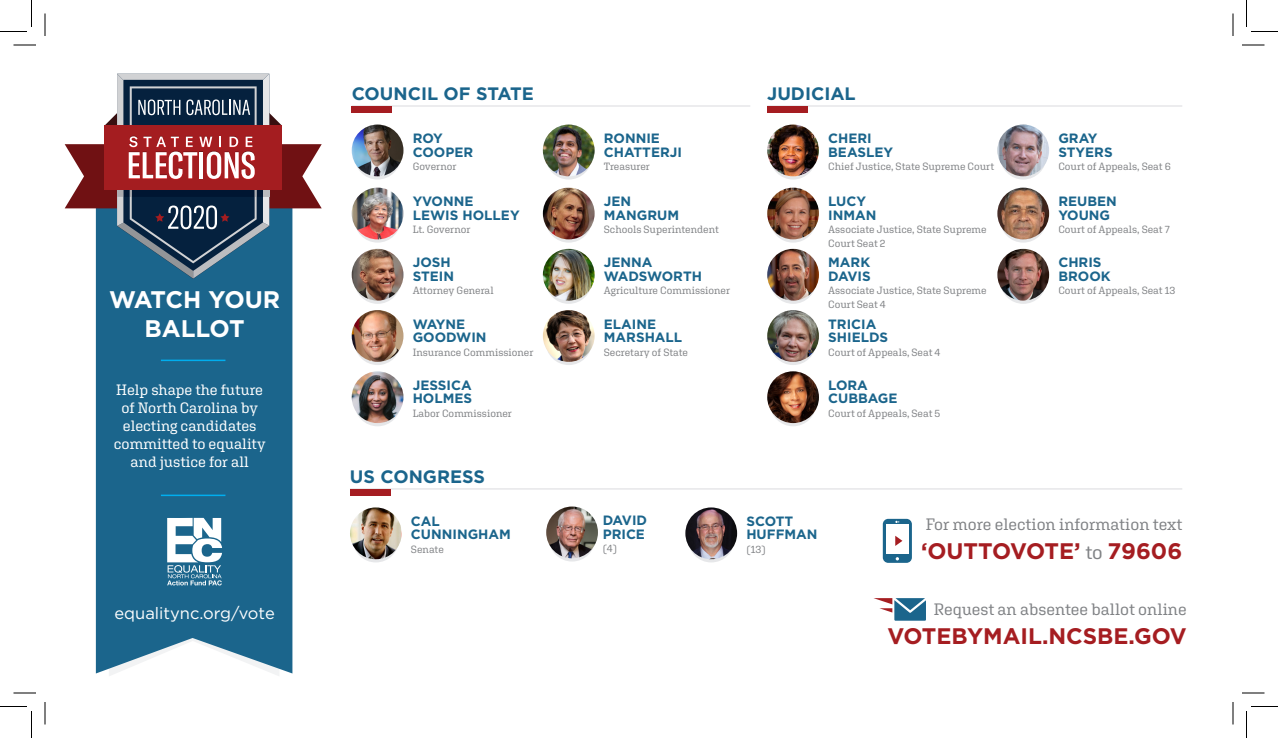
<style>
.page{position:relative;width:1278px;height:738px;background:#fff}
.page>*{position:absolute;margin:0;border:0;box-sizing:border-box;transform-origin:0 0}
.t1{font:700 24px "Gotham";letter-spacing:-.015em;color:#fff}
.t2{font:700 22.5px "Gotham";color:#a51d21}
.t3{font:700 18px "Gotham";color:#1b658c}
.t4{font:16.5px "Aglet Slab";letter-spacing:-.005em;color:#808285}
.t5{font:16.5px "Gotham";color:#fff}
.t6{font:15px/18px "Aglet Slab";letter-spacing:-.005em;color:#fff;text-align:center}
.t7{font:700 13.5px/13.5px "Gotham";color:#1b658c}
.t8{font:10.5px/13.5px "Aglet Slab";color:#808285}
.s1{font-family:"Aglet Slab";font-weight:400;font-size:19.5px;color:#808285}
</style>
<div class="page">
<hr style="left:350px;top:488px;width:832px;height:2px;background:#e6e7e9">
<div style="left:350px;top:490px;width:40px;height:6px;background:#a51d21"></div>
<svg style="left:353px;top:516px;width:46px;height:46px"></svg>
<img style="left:350px;top:507px;width:52px;height:52px;border-radius:26px">
<svg style="left:688px;top:516px;width:46px;height:46px"></svg>
<img style="left:685px;top:507px;width:52px;height:52px;border-radius:26px">
<svg style="left:549px;top:515px;width:46px;height:47px"></svg>
<img style="left:546px;top:507px;width:52px;height:51px;border-radius:26px">
<svg style="left:354px;top:133px;width:47px;height:47px"></svg>
<img style="left:352px;top:125px;width:51px;height:51px;border-radius:26px">
<svg style="left:354px;top:196px;width:47px;height:47px"></svg>
<img style="left:352px;top:188px;width:51px;height:51px;border-radius:26px">
<svg style="left:354px;top:257px;width:47px;height:47px"></svg>
<img style="left:352px;top:249px;width:51px;height:52px;border-radius:26px">
<svg style="left:354px;top:319px;width:47px;height:46px"></svg>
<img style="left:352px;top:310px;width:51px;height:52px;border-radius:26px">
<svg style="left:354px;top:380px;width:47px;height:46px"></svg>
<img style="left:352px;top:371px;width:51px;height:52px;border-radius:26px">
<svg style="left:546px;top:133px;width:46px;height:47px"></svg>
<img style="left:543px;top:125px;width:52px;height:51px;border-radius:26px">
<hr style="left:352px;top:105px;width:398px;height:2px;background:#e6e7e9">
<div style="left:352px;top:107px;width:40px;height:6px;background:#a51d21"></div>
<svg style="left:546px;top:196px;width:46px;height:47px"></svg>
<img style="left:543px;top:188px;width:52px;height:51px">
<div style="left:546px;top:257px;width:46px;height:47px;background:#e6e7e9;border-radius:50%"></div>
<img style="left:543px;top:249px;width:52px;height:52px;border-radius:26px">
<div style="left:546px;top:319px;width:46px;height:46px;background:#e6e7e9;border-radius:50%"></div>
<img style="left:543px;top:310px;width:52px;height:52px;border-radius:26px">
<hr style="left:767px;top:105px;width:415px;height:2px;background:#e6e7e9">
<div style="left:767px;top:107px;width:41px;height:6px;background:#a51d21"></div>
<svg style="left:770px;top:133px;width:46px;height:47px"></svg>
<img style="left:767px;top:125px;width:52px;height:51px;border-radius:26px">
<svg style="left:770px;top:196px;width:46px;height:47px"></svg>
<img style="left:767px;top:188px;width:52px;height:51px;border-radius:26px">
<div style="left:770px;top:257px;width:46px;height:47px;background:#e6e7e9;border-radius:50%"></div>
<img style="left:767px;top:249px;width:52px;height:52px;border-radius:26px">
<div style="left:770px;top:319px;width:46px;height:46px;background:#e6e7e9;border-radius:50%"></div>
<img style="left:767px;top:310px;width:52px;height:52px;border-radius:26px">
<svg style="left:1000px;top:133px;width:46px;height:47px"></svg>
<img style="left:997px;top:125px;width:52px;height:51px;border-radius:26px">
<svg style="left:770px;top:380px;width:46px;height:46px"></svg>
<img style="left:767px;top:371px;width:52px;height:52px;border-radius:26px">
<svg style="left:1000px;top:196px;width:46px;height:47px"></svg>
<img style="left:997px;top:188px;width:52px;height:51px;border-radius:26px">
<div style="left:1000px;top:257px;width:46px;height:47px;background:#e6e7e9;border-radius:50%"></div>
<img style="left:997px;top:249px;width:52px;height:52px;border-radius:26px">
<div style="left:883px;top:519px;width:29px;height:44px;background:#1b658c;border-radius:5px"></div>
<div style="left:886px;top:524px;width:23px;height:30px;background:#fff"></div>
<svg style="left:895px;top:536px;width:7px;height:10px"></svg>
<svg style="left:873px;top:598px;width:53px;height:23px"></svg>
<div style="left:96px;top:279px;width:196px;height:395px;background:#1b658c"></div>
<svg style="left:65px;top:74px;width:257px;height:205px"></svg>
<hr style="left:161px;top:360px;width:64px;height:1px;background:#00aeef">
<svg style="left:167px;top:518px;width:55px;height:67px"></svg>
<hr style="left:161px;top:495px;width:64px;height:1px;background:#00aeef">
<svg style="left:14px;top:45px;width:22px;height:1px"></svg>
<svg style="left:1242px;top:45px;width:22px;height:1px"></svg>
<svg style="left:14px;top:693px;width:22px;height:1px"></svg>
<svg style="left:1242px;top:693px;width:22px;height:1px"></svg>
<svg style="left:45px;top:14px;width:1px;height:22px"></svg>
<svg style="left:45px;top:702px;width:1px;height:22px"></svg>
<svg style="left:1233px;top:14px;width:1px;height:22px"></svg>
<svg style="left:1233px;top:702px;width:1px;height:22px"></svg>
<svg style="left:0;top:0;width:32px;height:32px"></svg>
<svg style="left:0;top:706px;width:32px;height:32px"></svg>
<svg style="left:1246px;top:0;width:32px;height:32px"></svg>
<svg style="left:1246px;top:706px;width:32px;height:32px"></svg>
<p class="t1" style="left:109px;top:283px;width:173px">WATCH YOUR</p>
<p class="t1" style="left:145px;top:312px;width:102px">BALLOT</p>
<p class="t6" style="left:114px;top:381px;width:153px">Help shape the future of North Carolina by electing candidates committed to equality and justice for all</p>
<p class="t5" style="left:114px;top:603px;width:162px">equalitync.org/vote</p>
<p class="t3" style="left:352px;top:81px;width:184px">COUNCIL OF STATE</p>
<p class="t7" style="left:413px;top:131px;width:62px">ROY<br>COOPER</p>
<p class="t8" style="left:413px;top:159px;width:45px">Governor</p>
<p class="t7" style="left:413px;top:194px;width:108px">YVONNE<br>LEWIS HOLLEY</p>
<p class="t8" style="left:413px;top:223px;width:59px">Lt. Governor</p>
<p class="t7" style="left:413px;top:256px;width:43px">JOSH<br>STEIN</p>
<p class="t8" style="left:413px;top:284px;width:82px">Attorney General</p>
<p class="t7" style="left:413px;top:317px;width:75px">WAYNE<br>GOODWIN</p>
<p class="t8" style="left:413px;top:345px;width:122px">Insurance Commissioner</p>
<p class="t7" style="left:413px;top:378px;width:61px">JESSICA<br>HOLMES</p>
<p class="t8" style="left:413px;top:406px;width:101px">Labor Commissioner</p>
<p class="t3" style="left:350px;top:464px;width:137px">US CONGRESS</p>
<p class="t7" style="left:411px;top:514px;width:30px">CAL</p>
<p class="t7" style="left:411px;top:528px;width:101px">CUNNINGHAM</p>
<p class="t8" style="left:411px;top:542px;width:34px">Senate</p>
<p class="t7" style="left:604px;top:131px;width:80px">RONNIE<br>CHATTERJI</p>
<p class="t8" style="left:604px;top:159px;width:48px">Treasurer</p>
<p class="t7" style="left:604px;top:194px;width:77px">JEN<br>MANGRUM</p>
<p class="t8" style="left:604px;top:223px;width:117px">Schools Superintendent</p>
<p class="t7" style="left:604px;top:256px;width:100px">JENNA<br>WADSWORTH</p>
<p class="t8" style="left:604px;top:284px;width:128px">Agriculture Commissioner</p>
<p class="t7" style="left:604px;top:317px;width:80px">ELAINE<br>MARSHALL</p>
<p class="t8" style="left:604px;top:345px;width:86px">Secretary of State</p>
<p class="t3" style="left:767px;top:81px;width:90px">JUDICIAL</p>
<p class="t7" style="left:828px;top:131px;width:67px">CHERI<br>BEASLEY</p>
<p class="t8" style="left:828px;top:159px;width:167px">Chief Justice, State Supreme Court</p>
<p class="t7" style="left:828px;top:194px;width:50px">LUCY<br>INMAN</p>
<p class="t8" style="left:828px;top:223px;width:160px">Associate Justice, State Supreme<br>Court Seat 2</p>
<p class="t7" style="left:828px;top:256px;width:44px">MARK<br>DAVIS</p>
<p class="t8" style="left:828px;top:284px;width:160px">Associate Justice, State Supreme<br>Court Seat 4</p>
<p class="t7" style="left:828px;top:317px;width:61px">TRICIA<br>SHIELDS</p>
<p class="t8" style="left:828px;top:345px;width:114px">Court of Appeals, Seat 4</p>
<p class="t7" style="left:828px;top:378px;width:71px">LORA<br>CUBBAGE</p>
<p class="t8" style="left:828px;top:406px;width:114px">Court of Appeals, Seat 5</p>
<p class="t7" style="left:1058px;top:131px;width:56px">GRAY<br>STYERS</p>
<p class="t8" style="left:1058px;top:159px;width:114px">Court of Appeals, Seat 6</p>
<p class="t7" style="left:1058px;top:194px;width:60px">REUBEN<br>YOUNG</p>
<p class="t8" style="left:1058px;top:223px;width:113px">Court of Appeals, Seat 7</p>
<p class="t7" style="left:1058px;top:256px;width:54px">CHRIS<br>BROOK</p>
<p class="t8" style="left:1058px;top:284px;width:119px">Court of Appeals, Seat 13</p>
<p class="t7" style="left:603px;top:513px;width:46px">DAVID</p>
<p class="t7" style="left:603px;top:527px;width:44px">PRICE</p>
<p class="t8" style="left:603px;top:541px;width:16px">(4)</p>
<p class="t7" style="left:746px;top:514px;width:73px">SCOTT<br>HUFFMAN</p>
<p class="t8" style="left:746px;top:542px;width:21px">(13)</p>
<p class="t4" style="left:926px;top:515px;width:258px">For more election information text</p>
<p class="t2" style="left:921px;top:536px;width:263px">‘OUTTOVOTE’ <span class="s1">to</span> 79606</p>
<p class="t4" style="left:934px;top:599px;width:254px">Request an absentee ballot online</p>
<p class="t2" style="left:888px;top:621px;width:301px">VOTEBYMAIL.NCSBE.GOV</p>
</div>
